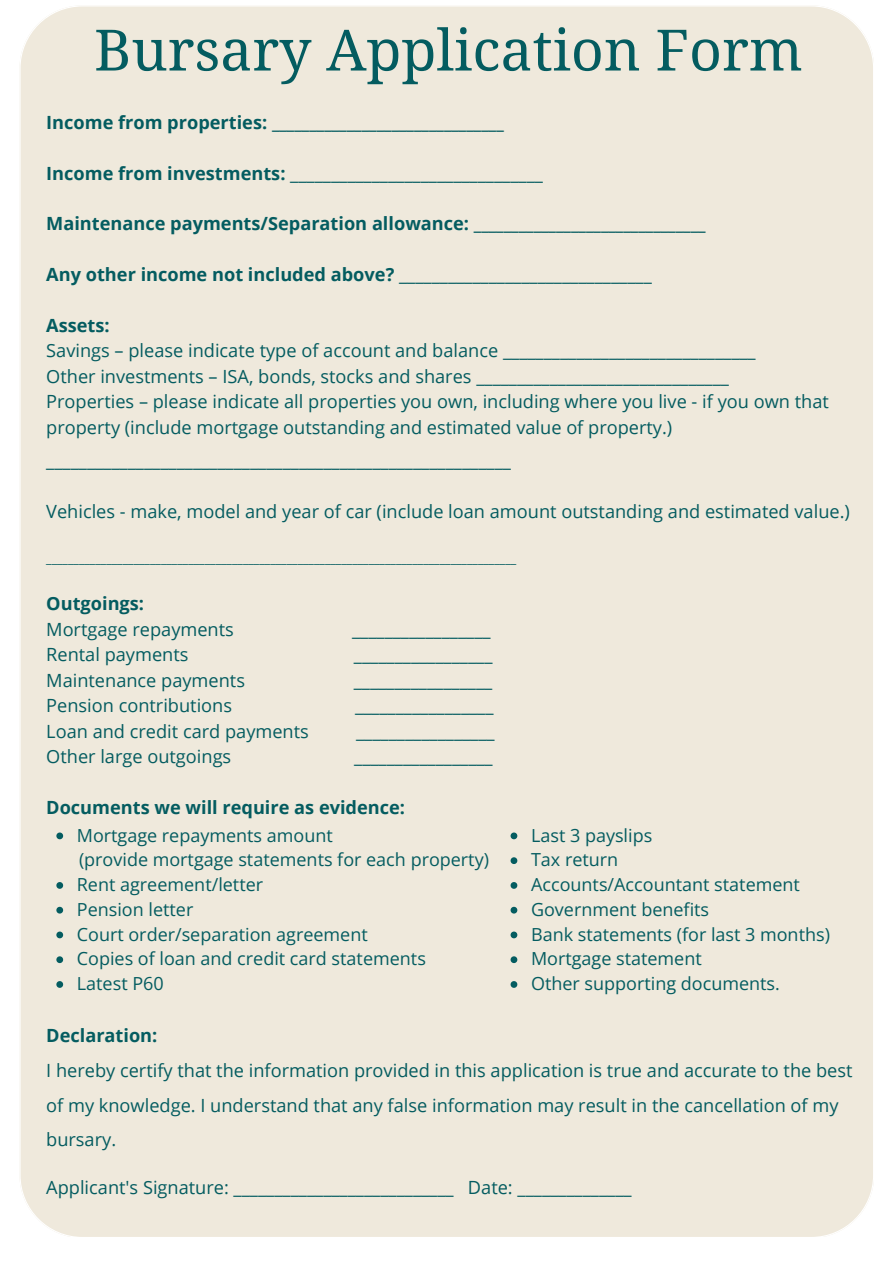
<style>
.page{position:relative;width:894px;height:1264px;background:#fff}
.page>*{position:absolute;margin:0;border:0;box-sizing:border-box;transform-origin:0 0}
.t1{font:57px "Noto Serif";color:#045c60}
.t2{font:18.15px/25.3px "Open Sans";color:#045c60}
.t3{font:700 18.15px "Open Sans";color:#045c60}
.t4{font:18px "Open Sans";color:#045c60}
.t5{font:12.15px "Open Sans";color:#045c60}
.s1{font-weight:700}
.s2{font-weight:400}
</style>
<div class="page">
<div style="left:20px;top:6px;width:853px;height:1231px;background:#efe9dc"></div>
<svg style="left:510px;top:832px;width:7px;height:7px"></svg>
<svg style="left:510px;top:857px;width:7px;height:7px"></svg>
<svg style="left:510px;top:882px;width:7px;height:6px"></svg>
<svg style="left:510px;top:906px;width:7px;height:7px"></svg>
<svg style="left:510px;top:931px;width:7px;height:7px"></svg>
<svg style="left:510px;top:956px;width:7px;height:7px"></svg>
<svg style="left:510px;top:981px;width:7px;height:6px"></svg>
<svg style="left:56px;top:832px;width:7px;height:7px"></svg>
<svg style="left:56px;top:882px;width:7px;height:6px"></svg>
<svg style="left:56px;top:906px;width:7px;height:7px"></svg>
<svg style="left:56px;top:931px;width:7px;height:7px"></svg>
<svg style="left:56px;top:956px;width:7px;height:7px"></svg>
<svg style="left:56px;top:981px;width:7px;height:6px"></svg>
<p class="t1" style="left:94px;top:10px;width:709px">Bursary Application Form</p>
<h1 class="t3" style="left:46px;top:109px;width:459px">Income from properties: _______________________________</h1>
<p class="t2" style="left:46px;top:160px;width:498px"><span class="s1">Income from investments:</span> _______________________________</p>
<p class="t3" style="left:46px;top:211px;width:660px">Maintenance payments/Separation allowance: _______________________________</p>
<p class="t3" style="left:46px;top:262px;width:607px">Any other income not included above? <span class="s2">_______________________________</span></p>
<p class="t2" style="left:46px;top:312px;width:783px"><span class="s1">Assets:<br></span>Savings – please indicate type of account and balance _______________________________<br>Other investments – ISA, bonds, stocks and shares _______________________________<br>Properties – please indicate all properties you own, including where you live - if you own that property (include mortgage outstanding and estimated value of property.)</p>
<p class="t2" style="left:46px;top:447px;width:466px">_________________________________________________________</p>
<p class="t2" style="left:46px;top:498px;width:805px">Vehicles - make, model and year of car (include loan amount outstanding and estimated value.)</p>
<p class="t5" style="left:46px;top:549px;width:471px">______________________________________________________________________________________</p>
<p class="t2" style="left:46px;top:590px;width:189px"><span class="s1">Outgoings:<br></span>Mortgage repayments</p>
<p class="t2" style="left:352px;top:616px;width:140px">_________________</p>
<p class="t2" style="left:46px;top:641px;width:144px">Rental payments</p>
<p class="t2" style="left:354px;top:641px;width:140px">_________________</p>
<p class="t2" style="left:46px;top:667px;width:200px">Maintenance payments</p>
<p class="t2" style="left:353px;top:667px;width:140px">_________________</p>
<p class="t2" style="left:46px;top:692px;width:187px">Pension contributions</p>
<p class="t2" style="left:355px;top:692px;width:140px">_________________</p>
<p class="t2" style="left:46px;top:717px;width:264px">Loan and credit card payments</p>
<p class="t2" style="left:356px;top:717px;width:140px">_________________</p>
<p class="t2" style="left:46px;top:743px;width:186px">Other large outgoings</p>
<p class="t2" style="left:354px;top:743px;width:140px">_________________</p>
<p class="t3" style="left:46px;top:794px;width:360px">Documents we will require as evidence:</p>
<p class="t4" style="left:77px;top:822px;width:257px">Mortgage repayments amount</p>
<p class="t4" style="left:79px;top:847px;width:411px">(provide mortgage statements for each property)</p>
<p class="t4" style="left:77px;top:871px;width:188px">Rent agreement/letter</p>
<p class="t4" style="left:77px;top:896px;width:118px">Pension letter</p>
<p class="t4" style="left:77px;top:921px;width:292px">Court order/separation agreement</p>
<p class="t4" style="left:77px;top:946px;width:350px">Copies of loan and credit card statements</p>
<p class="t4" style="left:77px;top:970px;width:88px">Latest P60</p>
<p class="t4" style="left:531px;top:822px;width:123px">Last 3 payslips</p>
<h3 class="t4" style="left:531px;top:847px;width:89px">Tax return</h3>
<p class="t4" style="left:531px;top:871px;width:270px">Accounts/Accountant statement</p>
<p class="t4" style="left:531px;top:896px;width:180px">Government benefits</p>
<p class="t4" style="left:531px;top:921px;width:300px">Bank statements (for last 3 months)</p>
<p class="t4" style="left:531px;top:946px;width:172px">Mortgage statement</p>
<p class="t4" style="left:531px;top:970px;width:250px">Other supporting documents.</p>
<p class="t2" style="left:46px;top:1018px;width:807px;line-height:34.5px"><span class="s1">Declaration:<br></span>I hereby certify that the information provided in this application is true and accurate to the best of my knowledge. I understand that any false information may result in the cancellation of my bursary.</p>
<p class="t2" style="left:46px;top:1174px;width:586px">Applicant's Signature: ___________________________ Date: ______________</p>
</div>
